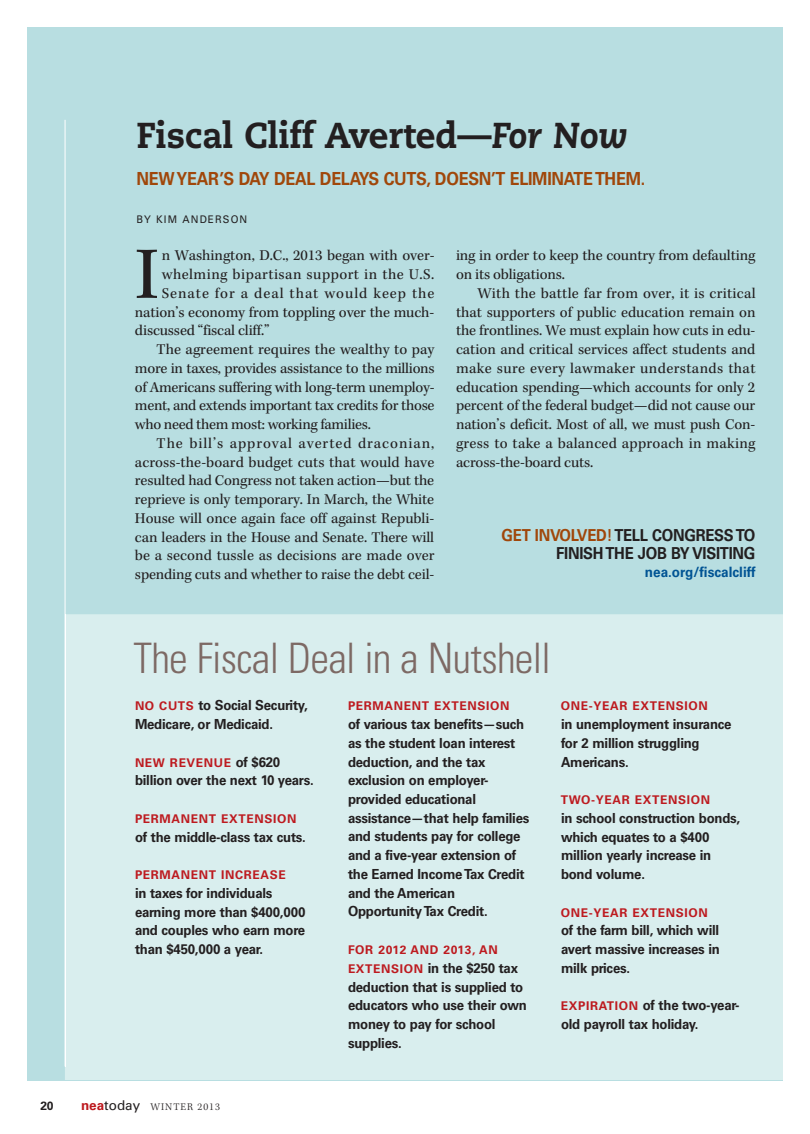
<style>
.page{position:relative;width:810px;height:1134px;background:#fff}
.page>*{position:absolute;margin:0;border:0;box-sizing:border-box;transform-origin:0 0}
.t1{font:75.9px "Kepler Std";color:#231f20}
.t2{font:300 condensed 42px "Univers LT Std";letter-spacing:-.02em;color:#7d6964}
.t3{font:800 36px "Caecilia LT Std";color:#231f20;scale:.95 1}
.t4{font:700 18px "Univers LT Std";letter-spacing:-.015em;color:#a0470a;scale:.9 1}
.t5{font:700 16.5px/18px "Univers LT Std";letter-spacing:-.015em;color:#231f20;text-align:right;scale:.9 1}
.t6{font:15.3px/18.8px "Kepler Std";letter-spacing:-.01em;color:#231f20}
.t7{font:15.3px "Kepler Std";letter-spacing:.06em;color:#231f20}
.t8{font:15.3px "Kepler Std";letter-spacing:.03em;color:#231f20}
.t9{font:700 14.25px "Univers LT Std";color:#015494;scale:.95 1}
.t10{font:700 13.8px/18.8px "Univers LT Std";letter-spacing:-.015em;color:#231f20;scale:.95 1}
.t11{font:700 12px "Univers LT Std";letter-spacing:.055em;color:#bd1a1f}
.t12{font:700 12px "Univers LT Std";color:#231f20}
.t13{font:300 10.5px "Kepler Std";letter-spacing:.09em;color:#231f20}
.t14{font:10.5px "Univers LT Std";letter-spacing:.11em;color:#231f20;scale:.95 1}
.s1{font-style:italic}
.s2{color:#a0470a}
.s3{font-size:12px;color:#bd1a1f}
.s4{font-size:13.8px;color:#231f20}
.s5{font-family:"Univers LT Std";font-weight:700;font-size:13.5px;color:#bd1a1f}
.s6{font-family:"Univers LT Std";font-weight:400;font-size:13.5px}
</style>
<div class="page">
<div style="left:27px;top:27px;width:756px;height:1053px;background:#b8dee1"></div>
<hr style="left:65px;top:120px;width:1px;height:947px;background:#fff">
<div style="left:65px;top:614px;width:718px;height:466px;background:#d9eeee"></div>
<hr style="left:65px;top:614px;width:1px;height:452px;background:#fff">
<h3 class="t3" style="left:137px;top:120px;width:519px">Fiscal Cliff Averted—<span class="s1">For Now</span></h3>
<p class="t4" style="left:137px;top:172px;width:567px">NEW YEAR’S DAY DEAL DELAYS CUTS, DOESN’T ELIMINATE THEM.</p>
<p class="t14" style="left:137px;top:215px;width:118px">BY KIM ANDERSON</p>
<h1 class="t1" style="left:135px;top:246px;width:25px">I</h1>
<p class="t6" style="left:162px;top:247px;width:274px">n Washington, D.C., 2013 began with over-</p>
<p class="t8" style="left:162px;top:269px;width:274px">whelming bipartisan support in the U.S.</p>
<p class="t7" style="left:162px;top:287px;width:274px">Senate for a deal that would keep the</p>
<p class="t6" style="left:135px;top:304px;width:301px">nation’s economy from toppling over the much-</p>
<p class="t6" style="left:135px;top:322px;width:136px">discussed “fiscal cliff.”</p>
<p class="t6" style="left:157px;top:341px;width:279px">The agreement requires the wealthy to pay</p>
<p class="t6" style="left:135px;top:360px;width:301px">more in taxes, provides assistance to the millions</p>
<p class="t6" style="left:135px;top:379px;width:301px">of Americans suffering with long-term unemploy-</p>
<p class="t6" style="left:135px;top:398px;width:301px">ment, and extends important tax credits for those</p>
<p class="t6" style="left:135px;top:416px;width:237px">who need them most: working families.</p>
<p class="t7" style="left:157px;top:437px;width:279px">The bill’s approval averted draconian,</p>
<p class="t6" style="left:135px;top:454px;width:301px">across-the-board budget cuts that would have</p>
<p class="t6" style="left:135px;top:473px;width:301px">resulted had Congress not taken action—but the</p>
<p class="t6" style="left:135px;top:491px;width:301px">reprieve is only temporary. In March, the White</p>
<p class="t6" style="left:135px;top:510px;width:301px">House will once again face off against Republi-</p>
<p class="t6" style="left:135px;top:529px;width:301px">can leaders in the House and Senate. There will</p>
<p class="t6" style="left:135px;top:548px;width:301px">be a second tussle as decisions are made over</p>
<p class="t6" style="left:135px;top:566px;width:301px">spending cuts and whether to raise the debt ceil-</p>
<p class="t6" style="left:456px;top:248px;width:301px">ing in order to keep the country from defaulting on its obligations.</p>
<p class="t6" style="left:456px;top:285px;width:301px;text-align:justify;text-indent:22px">With the battle far from over, it is critical that supporters of public education remain on the frontlines. We must explain how cuts in edu&shy;cation and critical services affect students and make sure every lawmaker understands that education spending—which accounts for only 2 percent of the federal budget—did not cause our nation’s deficit. Most of all, we must push Con&shy;gress to take a balanced approach in making across-the-board cuts.</p>
<p class="t5" style="left:502px;top:527px;width:284px"><span class="s2">GET INVOLVED!</span> TELL CONGRESS TO<br>FINISH THE JOB BY VISITING</p>
<p class="t9" style="left:645px;top:567px;width:118px">nea.org/fiscalcliff</p>
<h2 class="t2" style="left:134px;top:642px;width:419px">The Fiscal Deal in a Nutshell</h2>
<p class="t10" style="left:135px;top:697px;width:183px"><span class="s3">NO CUTS</span> to Social Security,<br>Medicare, or Medicaid.</p>
<p class="t11" style="left:135px;top:758px;width:147px">NEW REVENUE <span class="s4">of $620</span></p>
<p class="t10" style="left:135px;top:772px;width:190px">billion over the next 10 years.</p>
<p class="t11" style="left:135px;top:814px;width:163px">PERMANENT EXTENSION</p>
<p class="t10" style="left:135px;top:828px;width:181px">of the middle-class tax cuts.</p>
<p class="t11" style="left:135px;top:870px;width:152px">PERMANENT INCREASE</p>
<p class="t10" style="left:135px;top:885px;width:181px">in taxes for individuals earning more than $400,000 and couples who earn more than $450,000 a year.</p>
<p class="t11" style="left:348px;top:702px;width:163px">PERMANENT EXTENSION</p>
<p class="t10" style="left:348px;top:716px;width:193px">of various tax benefits—such as the student loan interest deduction, and the tax exclusion on employer&shy;provided educational assistance—that help families and students pay for college and a five-year extension of the Earned Income Tax Credit and the American<br>Opportunity Tax Credit.</p>
<p class="t11" style="left:348px;top:945px;width:151px">FOR 2012 AND 2013, AN</p>
<p class="t10" style="left:348px;top:960px;width:190px"><span class="s3">EXTENSION</span> in the $250 tax deduction that is supplied to educators who use their own money to pay for school supplies.</p>
<p class="t11" style="left:561px;top:702px;width:148px">ONE-YEAR EXTENSION</p>
<p class="t10" style="left:561px;top:716px;width:181px">in unemployment insurance for 2 million struggling<br>Americans.</p>
<p class="t11" style="left:561px;top:795px;width:151px">TWO-YEAR EXTENSION</p>
<p class="t10" style="left:561px;top:810px;width:190px">in school construction bonds, which equates to a $400 million yearly increase in bond volume.</p>
<p class="t11" style="left:561px;top:908px;width:148px">ONE-YEAR EXTENSION</p>
<p class="t10" style="left:561px;top:922px;width:169px;text-align:justify">of the farm bill, which will avert massive increases in milk prices.</p>
<p class="t10" style="left:561px;top:997px;width:189px"><span class="s3">EXPIRATION</span> of the two-year&shy;old payroll tax holiday.</p>
<p class="t12" style="left:40px;top:1101px;width:15px">20</p>
<p class="t13" style="left:81px;top:1102px;width:140px"><span class="s5">nea</span><span class="s6">today</span> WINTER 2013</p>
</div>
